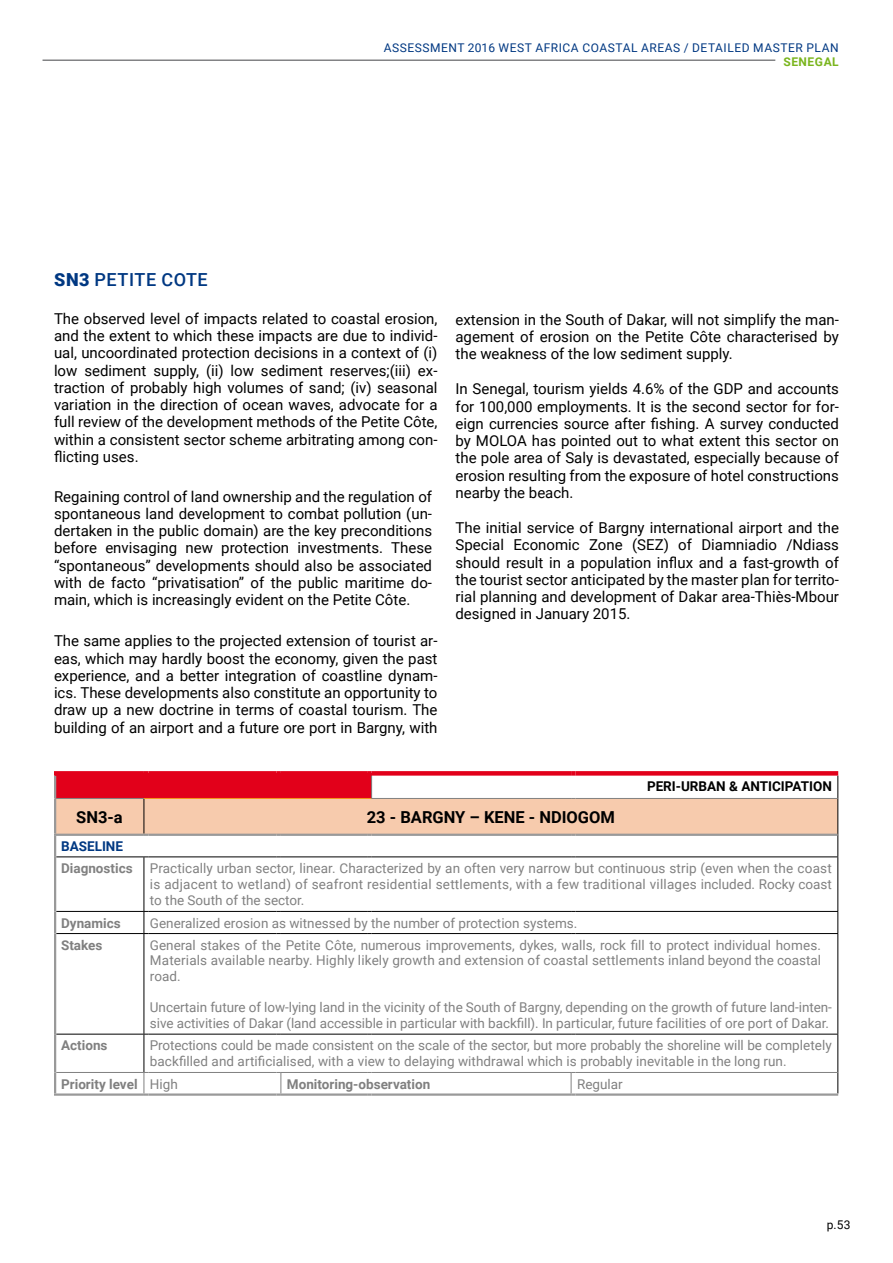
<style>
.page{position:relative;width:893px;height:1263px;background:#fff}
.page>*{position:absolute;margin:0;border:0;box-sizing:border-box;transform-origin:0 0}
.t1{font:500 18px "Roboto";letter-spacing:.035em;color:#003882}
.t2{font:700 16.5px "Roboto";color:#000}
.t3{font:15px/17.2px "Roboto";color:#000;text-align:justify}
.t4{font:13.5px/16.2px "Roboto";letter-spacing:-.005em;color:#818181;text-align:justify}
.t5{font:700 13.5px "Roboto";color:#808080}
.t6{font:700 13.5px "Roboto";color:#000}
.t7{font:700 13.5px "Roboto";color:#818181}
.t8{font:700 13.5px "Roboto";color:#003882}
.t9{font:13.5px "Roboto";color:#808080}
.t10{font:12px "Roboto";letter-spacing:.045em;color:#003882}
.t11{font:700 12px "Roboto";letter-spacing:.045em;color:#7ab51d}
.t12{font:12px "Roboto";color:#000}
.s1{font-weight:900}
.s2{font-weight:400}
</style>
<div class="page">
<hr style="left:144px;top:857px;width:1px;height:54px;background:#000">
<hr style="left:837px;top:857px;width:1px;height:54px;background:#000">
<hr style="left:56px;top:911px;width:88px;height:1px;background:#000">
<hr style="left:148px;top:911px;width:128px;height:1px;background:#000">
<hr style="left:281px;top:911px;width:86px;height:1px;background:#000">
<hr style="left:372px;top:911px;width:199px;height:1px;background:#000">
<hr style="left:576px;top:911px;width:262px;height:1px;background:#000">
<svg style="left:837px;top:912px;width:1px;height:21px"></svg>
<hr style="left:56px;top:933px;width:88px;height:1px;background:#000">
<svg style="left:144px;top:911px;width:4px;height:23px"></svg>
<hr style="left:144px;top:934px;width:1px;height:100px;background:#000">
<hr style="left:148px;top:933px;width:128px;height:1px;background:#000">
<hr style="left:281px;top:933px;width:86px;height:1px;background:#000">
<hr style="left:372px;top:933px;width:199px;height:1px;background:#000">
<hr style="left:576px;top:933px;width:262px;height:1px;background:#000">
<hr style="left:837px;top:934px;width:1px;height:100px;background:#000">
<hr style="left:56px;top:1034px;width:88px;height:1px;background:#000">
<hr style="left:144px;top:1034px;width:1px;height:38px;background:#000">
<hr style="left:148px;top:1034px;width:128px;height:1px;background:#000">
<hr style="left:281px;top:1034px;width:86px;height:1px;background:#000">
<hr style="left:372px;top:1034px;width:199px;height:1px;background:#000">
<hr style="left:576px;top:1034px;width:262px;height:1px;background:#000">
<hr style="left:837px;top:1034px;width:1px;height:38px;background:#000">
<svg style="left:837px;top:1072px;width:1px;height:21px"></svg>
<hr style="left:54px;top:776px;width:2px;height:22px;background:#999">
<hr style="left:54px;top:798px;width:2px;height:36px;background:#999">
<svg style="left:55px;top:771px;width:783px;height:86px"></svg>
<hr style="left:576px;top:834px;width:261px;height:2px;background:#999">
<hr style="left:54px;top:834px;width:90px;height:2px;background:#999">
<hr style="left:54px;top:836px;width:2px;height:21px;background:#999">
<hr style="left:54px;top:857px;width:2px;height:54px;background:#999">
<hr style="left:54px;top:911px;width:2px;height:22px;background:#999">
<hr style="left:54px;top:933px;width:2px;height:101px;background:#999">
<hr style="left:54px;top:1034px;width:2px;height:38px;background:#999">
<hr style="left:54px;top:1072px;width:2px;height:21px;background:#999">
<hr style="left:56px;top:1072px;width:88px;height:1px;background:#818181">
<hr style="left:148px;top:1072px;width:128px;height:1px;background:#818181">
<svg style="left:144px;top:1072px;width:4px;height:24px"></svg>
<hr style="left:148px;top:1093px;width:128px;height:3px;background:#999">
<svg style="left:276px;top:1072px;width:6px;height:24px"></svg>
<hr style="left:281px;top:1072px;width:86px;height:1px;background:#818181">
<hr style="left:372px;top:1072px;width:199px;height:1px;background:#818181">
<hr style="left:281px;top:1093px;width:86px;height:3px;background:#999">
<svg style="left:367px;top:1093px;width:5px;height:3px"></svg>
<hr style="left:372px;top:1093px;width:199px;height:3px;background:#999">
<hr style="left:576px;top:1072px;width:261px;height:1px;background:#818181">
<svg style="left:571px;top:1072px;width:5px;height:24px"></svg>
<hr style="left:576px;top:1093px;width:262px;height:3px;background:#999">
<hr style="left:54px;top:1093px;width:90px;height:3px;background:#999">
<hr style="left:43px;top:59px;width:732px;height:2px;background:#828385">
<p class="t10" style="left:384px;top:39px;width:456px">ASSESSMENT 2016 WEST AFRICA COASTAL AREAS / DETAILED MASTER PLAN</p>
<p class="t11" style="left:783px;top:53px;width:57px">SENEGAL</p>
<p class="t1" style="left:54px;top:267px;width:155px"><span class="s1">SN3</span> PETITE COTE</p>
<p class="t3" style="left:54px;top:309px;width:385px">The observed level of impacts related to coastal erosion, and the extent to which these impacts are due to individ&shy;ual, uncoordinated protection decisions in a context of (i) low sediment supply, (ii) low sediment reserves;(iii) ex&shy;traction of probably high volumes of sand; (iv) seasonal variation in the direction of ocean waves, advocate for a full review of the development methods of the Petite Côte, within a consistent sector scheme arbitrating among con&shy;flicting uses.</p>
<p class="t3" style="left:54px;top:487px;width:380px">Regaining control of land ownership and the regulation of spontaneous land development to combat pollution (un&shy;dertaken in the public domain) are the key preconditions before envisaging new protection investments. These “spontaneous” developments should also be associated with de facto “privatisation” of the public maritime do&shy;main, which is increasingly evident on the Petite Côte.</p>
<p class="t3" style="left:54px;top:632px;width:385px">The same applies to the projected extension of tourist ar&shy;eas, which may hardly boost the economy, given the past experience, and a better integration of coastline dynam&shy;ics. These developments also constitute an opportunity to draw up a new doctrine in terms of coastal tourism. The building of an airport and a future ore port in Bargny, with</p>
<p class="t3" style="left:455px;top:310px;width:385px">extension in the South of Dakar, will not simplify the man&shy;agement of erosion on the Petite Côte characterised by the weakness of the low sediment supply.</p>
<p class="t3" style="left:455px;top:380px;width:385px">In Senegal, tourism yields 4.6% of the GDP and accounts for 100,000 employments. It is the second sector for for&shy;eign currencies source after fishing. A survey conducted by MOLOA has pointed out to what extent this sector on the pole area of Saly is devastated, especially because of erosion resulting from the exposure of hotel constructions nearby the beach.</p>
<p class="t3" style="left:455px;top:519px;width:385px">The initial service of Bargny international airport and the Special Economic Zone (SEZ) of Diamniadio /Ndiass should result in a population influx and a fast-growth of the tourist sector anticipated by the master plan for territo&shy;rial planning and development of Dakar area-Thiès-Mbour designed in January 2015.</p>
<p class="t6" style="left:647px;top:777px;width:186px">PERI-URBAN &amp; ANTICIPATION</p>
<p class="t2" style="left:76px;top:805px;width:48px">SN3-a</p>
<p class="t2" style="left:367px;top:805px;width:250px">23 - BARGNY – KENE - NDIOGOM</p>
<p class="t8" style="left:61px;top:837px;width:63px">BASELINE</p>
<p class="t7" style="left:61px;top:859px;width:73px">Diagnostics</p>
<p class="t4" style="left:150px;top:860px;width:684px">Practically urban sector, linear. Characterized by an often very narrow but continuous strip (even when the coast is adjacent to wetland) of seafront residential settlements, with a few traditional villages included. Rocky coast to the South of the sector.</p>
<p class="t5" style="left:61px;top:913px;width:61px">Dynamics</p>
<p class="t4" style="left:150px;top:914px;width:429px">Generalized erosion as witnessed by the number of protection systems.</p>
<p class="t5" style="left:61px;top:935px;width:43px">Stakes</p>
<p class="t4" style="left:150px;top:937px;width:673px;line-height:15.5px">General stakes of the Petite Côte, numerous improvements, dykes, walls, rock fill to protect individual homes.<br>Materials available nearby. Highly likely growth and extension of coastal settlements inland beyond the coastal road.</p>
<p class="t4" style="left:150px;top:998px;width:683px">Uncertain future of low-lying land in the vicinity of the South of Bargny, depending on the growth of future land-inten&shy;sive activities of Dakar (land accessible in particular with backfill). In particular, future facilities of ore port of Dakar.</p>
<p class="t5" style="left:61px;top:1036px;width:48px">Actions</p>
<p class="t4" style="left:150px;top:1037px;width:683px">Protections could be made consistent on the scale of the sector, but more probably the shoreline will be completely backfilled and artificialised, with a view to delaying withdrawal which is probably inevitable in the long run.</p>
<p class="t5" style="left:61px;top:1074px;width:118px">Priority level <span class="s2">High</span></p>
<p class="t5" style="left:287px;top:1074px;width:145px">Monitoring-observation</p>
<p class="t9" style="left:577px;top:1074px;width:47px">Regular</p>
<p class="t12" style="left:827px;top:1217px;width:25px">p.53</p>
</div>
